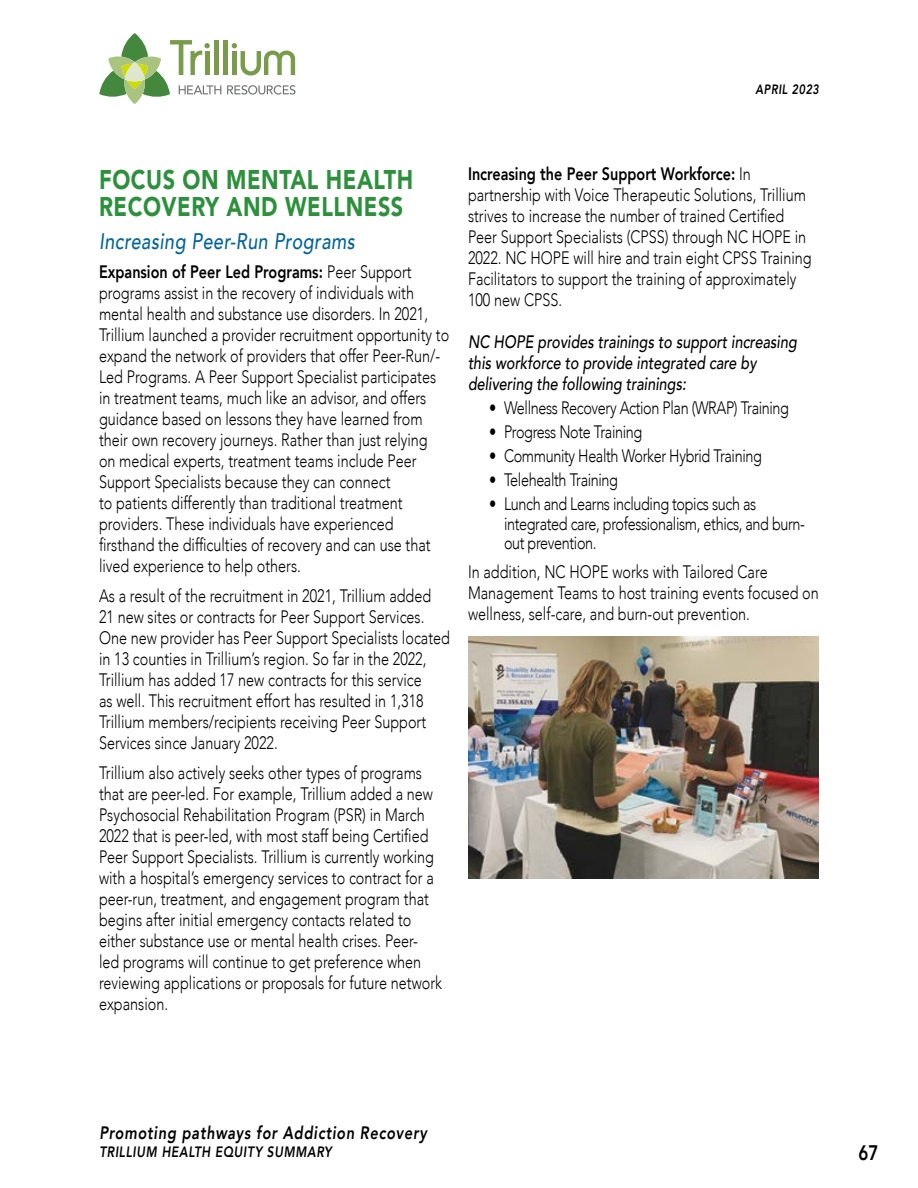
<style>
.page{position:relative;width:918px;height:1188px;background:#fff}
.page>*{position:absolute;margin:0;border:0;box-sizing:border-box;transform-origin:0 0}
.Section_Header__Toc{font:900 27px/27px "Avenir";letter-spacing:.025em;color:#2d903c;scale:.8 1}
.Section_Subheader__T{font:italic 500 22.5px "Avenir";letter-spacing:.025em;color:#00649c;scale:.8 1}
.t1{font:800 21px "Avenir";color:#000;scale:.8 1}
.Body_Text_Document{font:300 18px/21px "Avenir";color:#000;scale:.8 1}
.Body_Text_Document-2{font:300 18px/19.5px "Avenir";letter-spacing:-.025em;color:#000;scale:.8 1}
.Bullets_Header{font:italic 500 18px/21px "Avenir";color:#000;scale:.8 1}
.t2{font:italic 800 18px "Avenir";letter-spacing:.05em;color:#000;scale:.8 1}
.t3{font:italic 800 15px "Avenir";letter-spacing:.05em;color:#000;scale:.8 1}
.t4{font:italic 800 13.5px "Avenir";letter-spacing:.05em;color:#000;scale:.8 1}
.s1{font-weight:800}
</style>
<div class="page">
<svg style="left:227px;top:85px;width:69px;height:10px"></svg>
<div style="left:223px;top:40px;width:5px;height:35px;background:#799c4a"></div>
<svg style="left:232px;top:43px;width:63px;height:33px"></svg>
<svg style="left:99px;top:33px;width:122px;height:71px"></svg>
<img style="left:468px;top:636px;width:351px;height:243px">
<p class="t4" style="left:756px;top:82px;width:81px">APRIL 2023</p>
<p class="Section_Header__Toc" style="left:99px;top:165px;width:394px">FOCUS ON MENTAL HEALTH<br>RECOVERY AND WELLNESS</p>
<p class="Section_Subheader__T" style="left:99px;top:228px;width:321px">Increasing Peer-Run Programs</p>
<p class="Body_Text_Document" style="left:99px;top:261px;width:439px"><span class="s1">Expansion of Peer Led Programs:</span> Peer Support programs assist in the recovery of individuals with mental health and substance use disorders. In 2021, Trillium launched a provider recruitment opportunity to expand the network of providers that offer Peer-Run/- Led Programs. A Peer Support Specialist participates in treatment teams, much like an advisor, and offers guidance based on lessons they have learned from their own recovery journeys. Rather than just relying<br>on medical experts, treatment teams include Peer Support Specialists because they can connect<br>to patients differently than traditional treatment providers. These individuals have experienced firsthand the difficulties of recovery and can use that lived experience to help others.</p>
<p class="Body_Text_Document" style="left:99px;top:585px;width:440px">As a result of the recruitment in 2021, Trillium added 21 new sites or contracts for Peer Support Services.<br>One new provider has Peer Support Specialists located in 13 counties in Trillium’s region. So far in the 2022, Trillium has added 17 new contracts for this service<br>as well. This recruitment effort has resulted in 1,318<br>Trillium members/recipients receiving Peer Support Services since January 2022.</p>
<p class="Body_Text_Document" style="left:99px;top:762px;width:430px">Trillium also actively seeks other types of programs that are peer-led. For example, Trillium added a new Psychosocial Rehabilitation Program (PSR) in March 2022 that is peer-led, with most staff being Certified Peer Support Specialists. Trillium is currently working with a hospital’s emergency services to contract for a peer-run, treatment, and engagement program that begins after initial emergency contacts related to either substance use or mental health crises. Peer&shy;led programs will continue to get preference when reviewing applications or proposals for future network expansion.</p>
<p class="Body_Text_Document" style="left:468px;top:163px;width:431px"><span class="s1">Increasing the Peer Support Workforce:</span> In partnership with Voice Therapeutic Solutions, Trillium strives to increase the number of trained Certified Peer Support Specialists (CPSS) through NC HOPE in 2022. NC HOPE will hire and train eight CPSS Training Facilitators to support the training of approximately 100 new CPSS.</p>
<p class="Bullets_Header" style="left:468px;top:332px;width:413px">NC HOPE provides trainings to support increasing this workforce to provide integrated care by delivering the following trainings:</p>
<p class="Body_Text_Document-2" style="left:489px;top:398px;width:377px">• Wellness Recovery Action Plan (WRAP) Training</p>
<p class="Body_Text_Document-2" style="left:489px;top:422px;width:193px">• Progress Note Training</p>
<p class="Body_Text_Document-2" style="left:489px;top:446px;width:343px">• Community Health Worker Hybrid Training</p>
<p class="Body_Text_Document-2" style="left:489px;top:470px;width:163px">• Telehealth Training</p>
<p class="Body_Text_Document-2" style="left:504px;top:494px;width:378px;text-indent:-15px">• Lunch and Learns including topics such as integrated care, professionalism, ethics, and burn&shy;out prevention.</p>
<p class="Body_Text_Document" style="left:468px;top:561px;width:440px">In addition, NC HOPE works with Tailored Care<br>Management Teams to host training events focused on wellness, self-care, and burn-out prevention.</p>
<p class="t2" style="left:99px;top:1122px;width:411px">Promoting pathways for Addiction Recovery</p>
<p class="t3" style="left:99px;top:1143px;width:292px">TRILLIUM HEALTH EQUITY SUMMARY</p>
<p class="t1" style="left:859px;top:1136px;width:26px">67</p>
</div>
